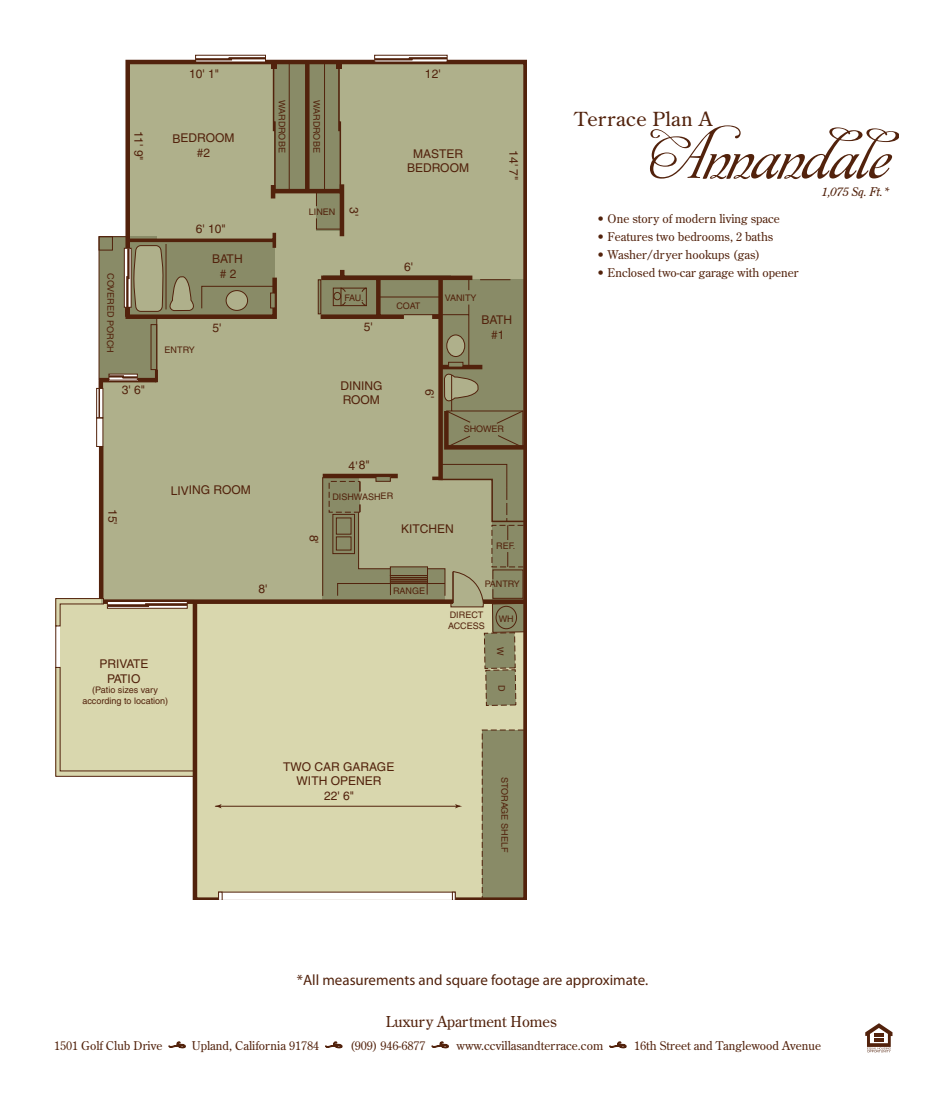
<style>
.page{position:relative;width:945px;height:1107px;background:#fff}
.page>*{position:absolute;margin:0;border:0;box-sizing:border-box;transform-origin:0 0}
.t1{font:54.6px "Affair";color:#52220c}
.t2{font:19.35px "Century Old Style Std";letter-spacing:.025em;color:#52220c;scale:1.05 1}
.t3{font:15px "Myriad Pro";color:#52220c}
.t4{font:15px "Century Old Style Std";color:#52220c}
.t5{font:12px "Century Old Style Std";color:#52220c}
.t6{font:12px/14.4px "Helvetica";color:#52220c;text-align:center}
.t7{font:italic 12px "Century Old Style Std";letter-spacing:-.025em;color:#52220c}
.t8{font:9px/10.8px "Helvetica";color:#52220c;text-align:center}
</style>
<div class="page">
<div style="left:101px;top:380px;width:425px;height:224px;background:#afb08b"></div>
<svg style="left:98px;top:390px;width:1px;height:26px"></svg>
<svg style="left:125px;top:59px;width:401px;height:840px"></svg>
<svg style="left:98px;top:236px;width:181px;height:152px;background:#95916f"></svg>
<div style="left:96px;top:388px;width:7px;height:30px;border:1px solid #52220c"></div>
<hr style="left:99px;top:388px;width:1px;height:30px;background:#52220c">
<div style="left:96px;top:418px;width:7px;height:29px;border:1px solid #52220c"></div>
<hr style="left:99px;top:446px;width:4px;height:153px;background:#52220c">
<svg style="left:55px;top:598px;width:141px;height:179px;background:#d2cda5"></svg>
<div style="left:103px;top:599px;width:92px;height:5px;background:#52220c"></div>
<svg style="left:228px;top:57px;width:36px;height:3px"></svg>
<hr style="left:196px;top:58px;width:36px;height:2px;background:#52220c">
<hr style="left:229px;top:57px;width:36px;height:2px;background:#52220c">
<hr style="left:271px;top:185px;width:4px;height:13px;background:#52220c">
<svg style="left:408px;top:57px;width:38px;height:3px"></svg>
<hr style="left:375px;top:58px;width:37px;height:2px;background:#52220c">
<hr style="left:409px;top:57px;width:38px;height:2px;background:#52220c">
<div style="left:107px;top:602px;width:80px;height:6px;background:#fff"></div>
<div style="left:107px;top:601px;width:81px;height:8px;border:1px solid #52220c"></div>
<hr style="left:108px;top:604px;width:41px;height:3px;background:#52220c">
<hr style="left:145px;top:603px;width:42px;height:3px;background:#52220c">
<hr style="left:271px;top:293px;width:4px;height:15px;background:#898b67">
<div style="left:270px;top:293px;width:6px;height:15px;border:1px solid #52220c"></div>
<hr style="left:123px;top:376px;width:14px;height:3px;background:#52220c">
<hr style="left:109px;top:375px;width:15px;height:3px;background:#52220c">
<svg style="left:218px;top:892px;width:238px;height:7px"></svg>
<svg style="left:271px;top:64px;width:6px;height:5px"></svg>
<svg style="left:336px;top:64px;width:6px;height:5px"></svg>
<div style="left:432px;top:314px;width:9px;height:5px;background:#52220c"></div>
<svg style="left:332px;top:370px;width:194px;height:336px"></svg>
<div style="left:195px;top:599px;width:258px;height:5px;background:#52220c"></div>
<svg style="left:168px;top:1041px;width:18px;height:8px"></svg>
<svg style="left:325px;top:1041px;width:18px;height:8px"></svg>
<svg style="left:431px;top:1041px;width:18px;height:8px"></svg>
<svg style="left:609px;top:1041px;width:18px;height:8px"></svg>
<svg style="left:865px;top:1023px;width:27px;height:29px"></svg>
<p class="t6" style="left:146px;top:131px;width:32px;rotate:90deg">"9' 11</p>
<p class="t8" style="left:116px;top:273px;width:81px;rotate:90deg">COVERED PORCH</p>
<p class="t6" style="left:122px;top:383px;width:25px">3' 6"</p>
<p class="t6" style="left:120px;top:509px;width:17px;rotate:90deg">15'</p>
<p class="t6" style="left:189px;top:67px;width:32px">10' 1"</p>
<p class="t6" style="left:425px;top:67px;width:17px">12'</p>
<p class="t6" style="left:172px;top:131px;width:64px">BEDROOM #2</p>
<p class="t6" style="left:196px;top:222px;width:32px">6' 10"</p>
<p class="t6" style="left:212px;top:252px;width:32px">BATH # 2</p>
<p class="t8" style="left:287px;top:100px;width:54px;rotate:90deg">WARDROBE</p>
<p class="t8" style="left:322px;top:100px;width:54px;rotate:90deg">WARDROBE</p>
<p class="t8" style="left:309px;top:206px;width:28px">LINEN</p>
<p class="t6" style="left:361px;top:207px;width:11px;rotate:90deg">'3</p>
<p class="t8" style="left:344px;top:292px;width:21px">FAU.</p>
<p class="t6" style="left:407px;top:146px;width:64px">MASTER<br>BEDROOM</p>
<p class="t6" style="left:404px;top:259px;width:11px">6'</p>
<p class="t8" style="left:396px;top:300px;width:25px">COAT</p>
<p class="t8" style="left:445px;top:292px;width:33px">VANITY</p>
<p class="t6" style="left:521px;top:150px;width:32px;rotate:90deg">' 41 "7</p>
<p class="t8" style="left:165px;top:345px;width:32px">ENTRY</p>
<p class="t6" style="left:212px;top:321px;width:11px">5'</p>
<p class="t6" style="left:364px;top:320px;width:11px">5'</p>
<p class="t6" style="left:340px;top:378px;width:44px;text-align:left">DINING<br>ROOM</p>
<p class="t6" style="left:437px;top:389px;width:11px;rotate:90deg">6'</p>
<p class="t6" style="left:482px;top:313px;width:32px">BATH #1</p>
<p class="t8" style="left:464px;top:423px;width:42px">SHOWER</p>
<p class="t6" style="left:171px;top:483px;width:82px">LIVING ROOM</p>
<p class="t6" style="left:321px;top:535px;width:11px;rotate:90deg">8'</p>
<p class="t6" style="left:349px;top:458px;width:23px">4' 8"</p>
<p class="t8" style="left:332px;top:491px;width:62px">DISHWASHER</p>
<p class="t6" style="left:401px;top:522px;width:54px">KITCHEN</p>
<p class="t8" style="left:496px;top:541px;width:21px">REF.</p>
<p class="t6" style="left:258px;top:582px;width:11px">8'</p>
<p class="t8" style="left:393px;top:585px;width:34px">RANGE</p>
<p class="t8" style="left:485px;top:579px;width:37px">PANTRY</p>
<p class="t8" style="left:448px;top:610px;width:38px;text-align:left">DIRECT<br>ACCESS</p>
<p class="t8" style="left:499px;top:613px;width:17px">WH</p>
<p class="t6" style="left:99px;top:657px;width:51px">PRIVATE<br>PATIO</p>
<p class="t8" style="left:82px;top:685px;width:87px">(Patio sizes vary according to location)</p>
<p class="t6" style="left:283px;top:759px;width:113px">TWO CAR GARAGE<br>WITH OPENER</p>
<p class="t6" style="left:324px;top:789px;width:32px">22' 6"</p>
<p class="t8" style="left:506px;top:647px;width:10px;rotate:90deg">W</p>
<p class="t8" style="left:507px;top:685px;width:8px;rotate:90deg">D</p>
<p class="t8" style="left:510px;top:777px;width:77px;rotate:90deg">S OT RAGE SHE FL</p>
<p class="t2" style="left:575px;top:106px;width:133px">Terrace Plan A</p>
<p class="t1" style="left:650px;top:127px;width:252px">Annandale</p>
<p class="t5" style="left:597px;top:211px;width:185px">• One story of modern living space</p>
<p class="t5" style="left:597px;top:229px;width:178px">• Features two bedrooms, 2 baths</p>
<p class="t5" style="left:597px;top:247px;width:165px">• Washer/dryer hookups (gas)</p>
<p class="t5" style="left:597px;top:265px;width:203px">• Enclosed two-car garage with opener</p>
<p class="t2" style="left:574px;top:224px;width:133px">Terrace Plan B</p>
<p class="t7" style="left:821px;top:184px;width:70px">1,075 Sq. Ft.*</p>
<p class="t3" style="left:297px;top:971px;width:353px">*All measurements and square footage are approximate.</p>
<p class="t4" style="left:386px;top:1012px;width:173px">Luxury Apartment Homes</p>
<p class="t5" style="left:54px;top:1038px;width:110px">1501 Golf Club Drive</p>
<p class="t5" style="left:192px;top:1038px;width:129px">Upland, California 91784</p>
<p class="t5" style="left:350px;top:1038px;width:77px">(909) 946-6877</p>
<p class="t5" style="left:457px;top:1038px;width:148px">www.ccvillasandterrace.com</p>
<p class="t5" style="left:634px;top:1038px;width:188px">16th Street and Tanglewood Avenue</p>
</div>
